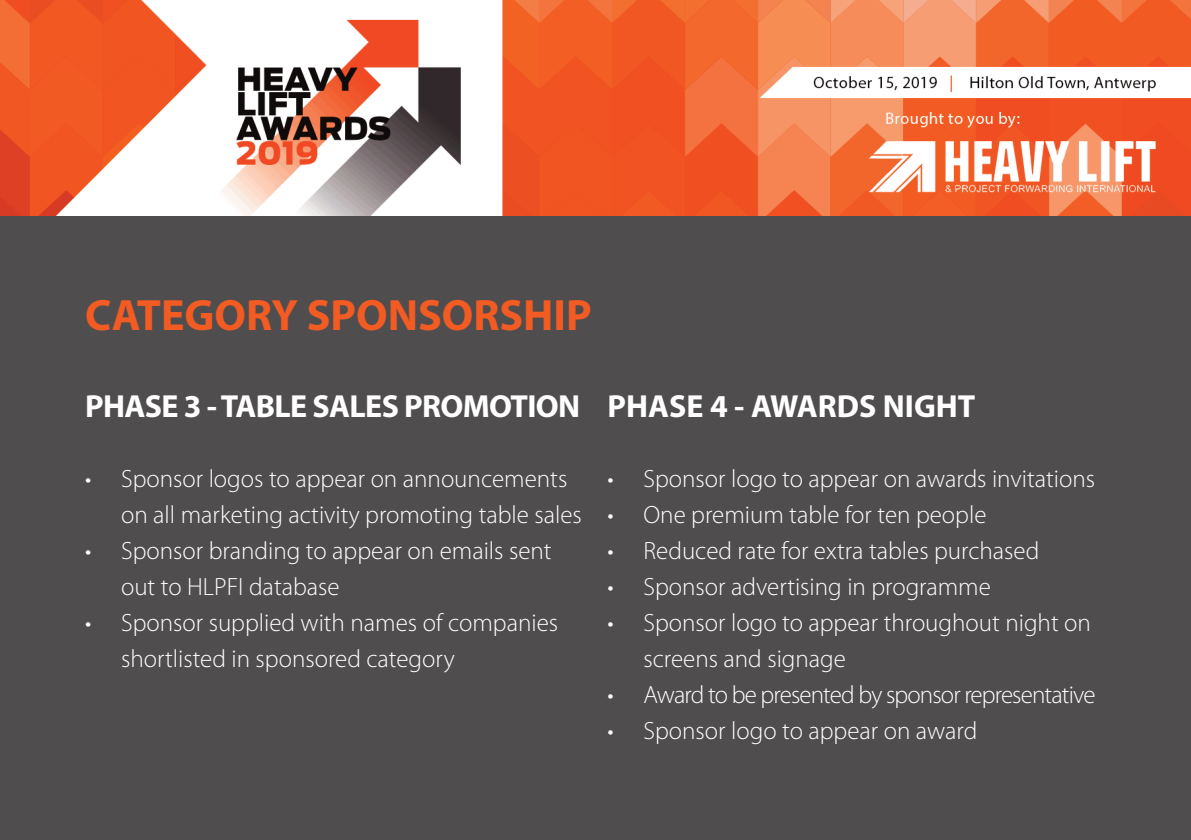
<style>
.page{position:relative;width:1191px;height:840px;background:#fff}
.page>*{position:absolute;margin:0;border:0;box-sizing:border-box;transform-origin:0 0}
.t1{font:700 44px "Myriad Pro";color:#f25b22}
.t2{font:700 32px "Myriad Pro";letter-spacing:-.02em;color:#fff}
.t3{font:700 32px "Myriad Pro";color:#fff}
.t4{font:300 25px/36px "Myriad Pro";color:#fff}
.t5{font:300 25px "Myriad Pro";letter-spacing:-.035em;color:#fff}
</style>
<div class="page">
<div style="left:0;top:0;width:1191px;height:839px;background:#504d4f"></div>
<img style="left:0;top:0;width:1191px;height:216px">
<h1 class="t1" style="left:85px;top:298px;width:508px">CATEGORY SPONSORSHIP</h1>
<p class="t2" style="left:85px;top:394px;width:497px">PHASE 3 -TABLE SALES PROMOTION</p>
<p class="t4" style="left:121px;top:462px;width:462px;text-indent:-36px">• Sponsor logos to appear on announcements on all marketing activity promoting table sales</p>
<p class="t4" style="left:121px;top:534px;width:432px;text-indent:-36px">• Sponsor branding to appear on emails sent out to HLPFI database</p>
<p class="t4" style="left:121px;top:606px;width:439px;text-indent:-36px">• Sponsor supplied with names of companies shortlisted in sponsored category</p>
<p class="t3" style="left:607px;top:394px;width:369px">PHASE 4 - AWARDS NIGHT</p>
<p class="t4" style="left:607px;top:462px;width:489px">• Sponsor logo to appear on awards invitations</p>
<p class="t4" style="left:607px;top:498px;width:380px">• One premium table for ten people</p>
<p class="t4" style="left:607px;top:534px;width:433px">• Reduced rate for extra tables purchased</p>
<p class="t4" style="left:607px;top:570px;width:385px">• Sponsor advertising in programme</p>
<p class="t4" style="left:643px;top:606px;width:449px;text-indent:-36px">• Sponsor logo to appear throughout night on screens and signage</p>
<p class="t5" style="left:607px;top:685px;width:489px">• Award to be presented by sponsor representative</p>
<p class="t4" style="left:607px;top:714px;width:371px">• Sponsor logo to appear on award</p>
</div>
